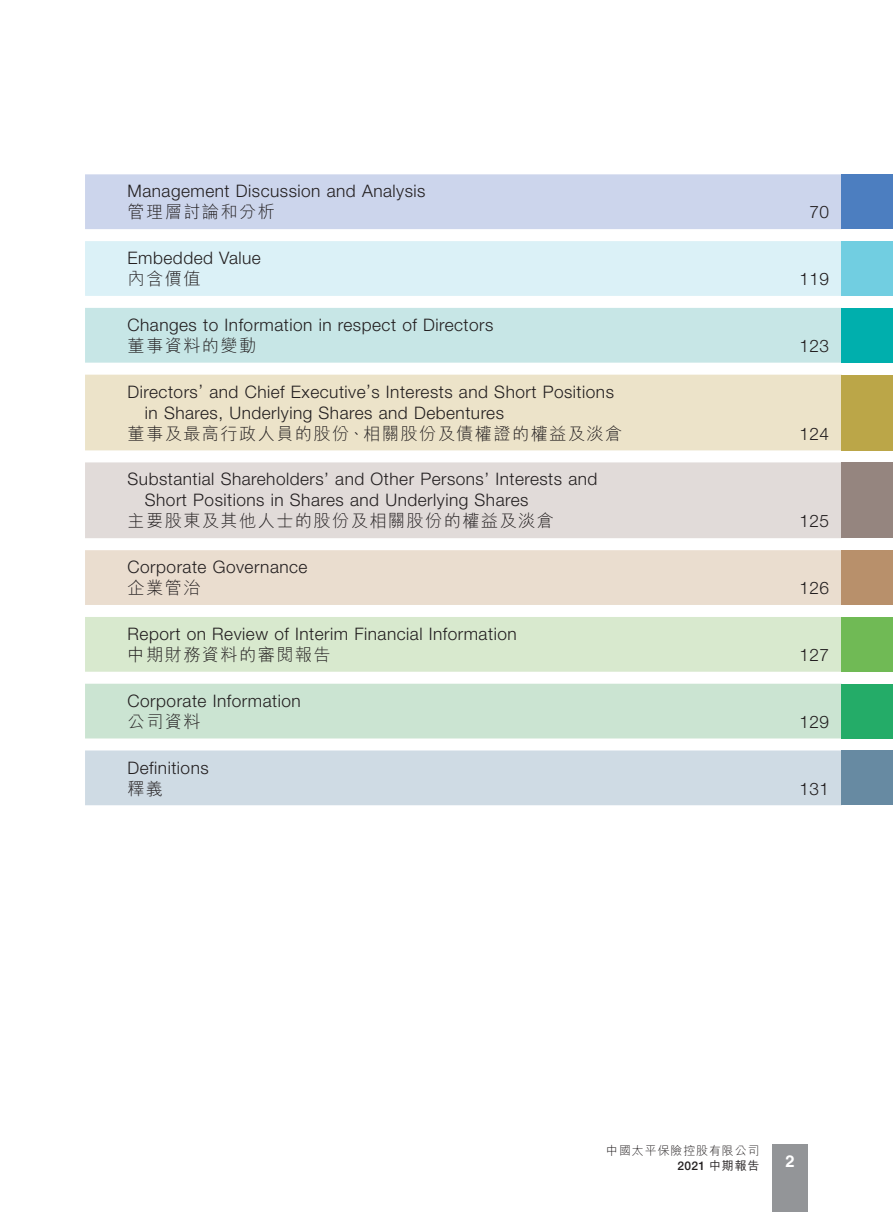
<style>
.page{position:relative;width:893px;height:1212px;background:#fff}
.page>*{position:absolute;margin:0;border:0;box-sizing:border-box;transform-origin:0 0}
.t1{font:300 17.25px/21px "Helvetica Neue LT Std";letter-spacing:.03em;color:#231f20}
.t2{font:300 17.25px "M Hei HK";letter-spacing:.08em;color:#231f20}
.t3{font:700 16.5px "Helvetica LT Std";color:#fff}
.t4{font:300 12px "M Hei HK";letter-spacing:.07em;color:#231f20}
.t5{font:500 12px "Helvetica Neue LT Std";color:#231f20}
.s1{font-family:"M Hei HK"}
</style>
<div class="page">
<div style="left:772px;top:1144px;width:36px;height:68px;background:#939598"></div>
<div style="left:85px;top:174px;width:757px;height:55px;background:#ccd5ec"></div>
<div style="left:842px;top:174px;width:51px;height:55px;background:#4c7ec0"></div>
<div style="left:85px;top:241px;width:757px;height:55px;background:#dbf1f7"></div>
<div style="left:842px;top:241px;width:51px;height:55px;background:#71cee1"></div>
<div style="left:85px;top:308px;width:757px;height:55px;background:#c7e6e6"></div>
<div style="left:842px;top:308px;width:51px;height:55px;background:#00afad"></div>
<div style="left:85px;top:375px;width:757px;height:75px;background:#ece3c9"></div>
<div style="left:842px;top:375px;width:51px;height:75px;background:#bba648"></div>
<div style="left:85px;top:462px;width:757px;height:76px;background:#e1dbd9"></div>
<div style="left:842px;top:462px;width:51px;height:76px;background:#95857f"></div>
<div style="left:85px;top:550px;width:757px;height:55px;background:#eaddcf"></div>
<div style="left:842px;top:550px;width:51px;height:55px;background:#b8906b"></div>
<div style="left:85px;top:617px;width:757px;height:55px;background:#d8e9ce"></div>
<div style="left:842px;top:617px;width:51px;height:55px;background:#70ba55"></div>
<div style="left:85px;top:684px;width:757px;height:54px;background:#cbe4d2"></div>
<div style="left:842px;top:684px;width:51px;height:54px;background:#24ac68"></div>
<div style="left:85px;top:750px;width:757px;height:55px;background:#cfdbe4"></div>
<div style="left:842px;top:750px;width:51px;height:55px;background:#678aa2"></div>
<p class="t1" style="left:128px;top:180px;width:299px">Management Discussion and Analysis</p>
<p class="t2" style="left:128px;top:203px;width:149px">管理層討論和分析</p>
<p class="t1" style="left:809px;top:201px;width:21px">70</p>
<p class="t1" style="left:128px;top:247px;width:135px">Embedded Value</p>
<p class="t2" style="left:128px;top:270px;width:75px">內含價值</p>
<p class="t1" style="left:799px;top:268px;width:31px">119</p>
<p class="t1" style="left:128px;top:314px;width:367px">Changes to Information in respect of Directors</p>
<p class="t2" style="left:128px;top:337px;width:130px">董事資料的變動</p>
<p class="t1" style="left:799px;top:335px;width:31px">123</p>
<p class="t1" style="left:145px;top:381px;width:471px;text-indent:-17px">Directors’ and Chief Executive’s Interests and Short Positions in Shares, Underlying Shares and Debentures</p>
<p class="t2" style="left:128px;top:425px;width:496px">董事及最高行政人員的股份、相關股份及債權證的權益及淡倉</p>
<p class="t1" style="left:799px;top:423px;width:31px">124</p>
<p class="t1" style="left:145px;top:468px;width:454px;text-indent:-17px">Substantial Shareholders’ and Other Persons’ Interests and<br>Short Positions in Shares and Underlying Shares</p>
<p class="t2" style="left:128px;top:512px;width:428px">主要股東及其他人士的股份及相關股份的權益及淡倉</p>
<p class="t1" style="left:799px;top:510px;width:31px">125</p>
<p class="t1" style="left:128px;top:556px;width:182px">Corporate Governance</p>
<p class="t2" style="left:128px;top:579px;width:75px">企業管治</p>
<p class="t1" style="left:799px;top:577px;width:31px">126</p>
<p class="t1" style="left:128px;top:623px;width:391px">Report on Review of Interim Financial Information</p>
<p class="t2" style="left:128px;top:646px;width:205px">中期財務資料的審閱報告</p>
<p class="t1" style="left:799px;top:644px;width:31px">127</p>
<p class="t1" style="left:128px;top:690px;width:175px">Corporate Information</p>
<p class="t2" style="left:128px;top:713px;width:75px">公司資料</p>
<p class="t1" style="left:799px;top:711px;width:31px">129</p>
<p class="t1" style="left:128px;top:756px;width:83px">Definitions</p>
<p class="t2" style="left:128px;top:779px;width:37px">釋義</p>
<p class="t1" style="left:799px;top:777px;width:31px">131</p>
<p class="t4" style="left:606px;top:1144px;width:155px">中國太平保險控股有限公司</p>
<p class="t5" style="left:678px;top:1158px;width:83px">2021 <span class="s1">中期報告</span></p>
<p class="t3" style="left:785px;top:1151px;width:11px">2</p>
</div>
